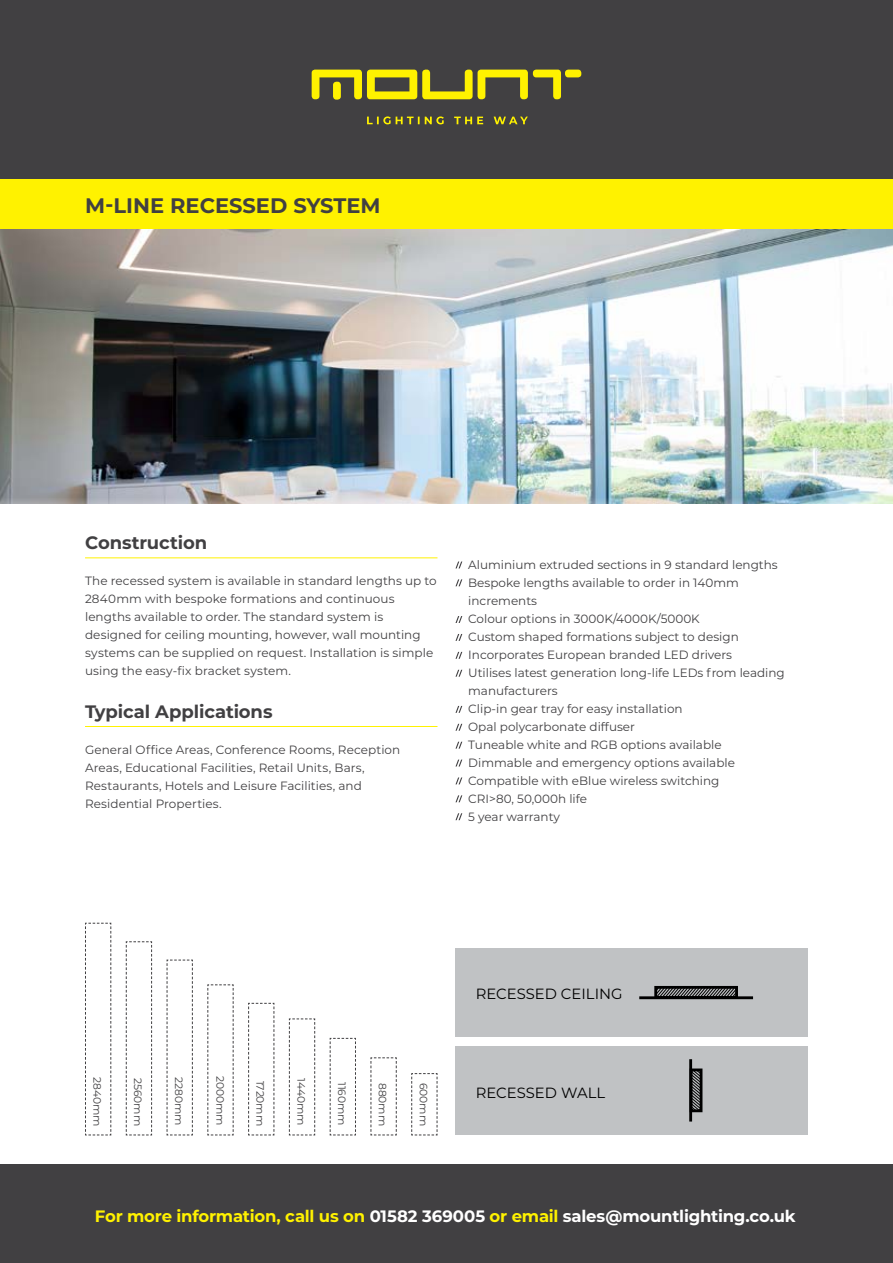
<style>
.page{position:relative;width:893px;height:1263px;background:#fff}
.page>*{position:absolute;margin:0;border:0;box-sizing:border-box;transform-origin:0 0}
.t1{font:700 21px "Montserrat";color:#414042}
.t2{font:700 18px "Montserrat";letter-spacing:-.005em;color:#414042}
.t3{font:700 16.5px "Montserrat";letter-spacing:-.015em;color:#fff}
.t4{font:14.85px "Montserrat";color:#000}
.t5{font:12px/18px "Montserrat";color:#414042}
.t6{font:10.65px "Montserrat";letter-spacing:-.01em;color:#414042}
.s1{color:#fff200}
</style>
<div class="page">
<div style="left:0;top:179px;width:893px;height:51px;background:#fff200"></div>
<div style="left:0;top:0;width:893px;height:179px;background:#414042"></div>
<svg style="left:367px;top:116px;width:161px;height:8px"></svg>
<svg style="left:312px;top:70px;width:269px;height:30px"></svg>
<div style="left:0;top:1164px;width:893px;height:99px;background:#414042"></div>
<svg style="left:455px;top:561px;width:7px;height:7px"></svg>
<svg style="left:455px;top:579px;width:7px;height:7px"></svg>
<svg style="left:455px;top:616px;width:7px;height:7px"></svg>
<svg style="left:455px;top:634px;width:7px;height:7px"></svg>
<svg style="left:455px;top:652px;width:7px;height:7px"></svg>
<svg style="left:455px;top:670px;width:7px;height:7px"></svg>
<svg style="left:455px;top:706px;width:7px;height:7px"></svg>
<svg style="left:455px;top:742px;width:7px;height:7px"></svg>
<svg style="left:455px;top:760px;width:7px;height:6px"></svg>
<svg style="left:455px;top:777px;width:7px;height:7px"></svg>
<svg style="left:455px;top:795px;width:7px;height:7px"></svg>
<svg style="left:455px;top:813px;width:7px;height:7px"></svg>
<svg style="left:455px;top:724px;width:7px;height:7px"></svg>
<hr style="left:85px;top:557px;width:352px;height:1px;background:#fff200">
<hr style="left:85px;top:726px;width:352px;height:1px;background:#fff200">
<svg style="left:85px;top:922px;width:27px;height:214px"></svg>
<svg style="left:125px;top:941px;width:27px;height:195px"></svg>
<svg style="left:166px;top:959px;width:27px;height:177px"></svg>
<svg style="left:207px;top:984px;width:27px;height:152px"></svg>
<svg style="left:248px;top:1002px;width:27px;height:134px"></svg>
<svg style="left:288px;top:1018px;width:28px;height:118px"></svg>
<svg style="left:329px;top:1037px;width:27px;height:99px"></svg>
<svg style="left:370px;top:1057px;width:27px;height:79px"></svg>
<svg style="left:411px;top:1073px;width:27px;height:63px"></svg>
<div style="left:455px;top:1046px;width:353px;height:89px;background:#c0c2c4"></div>
<svg style="left:694px;top:1072px;width:4px;height:36px"></svg>
<div style="left:690px;top:1068px;width:12px;height:44px;border:3px solid #000"></div>
<hr style="left:689px;top:1059px;width:3px;height:62px;background:#000">
<div style="left:456px;top:948px;width:352px;height:89px;background:#c0c2c4"></div>
<svg style="left:658px;top:990px;width:76px;height:5px"></svg>
<div style="left:654px;top:986px;width:84px;height:13px;border:3px solid #000"></div>
<hr style="left:639px;top:996px;width:114px;height:3px;background:#000">
<img style="left:0;top:230px;width:893px;height:273px">
<h1 class="t1" style="left:85px;top:190px;width:297px">M-LINE RECESSED SYSTEM</h1>
<h2 class="t2" style="left:85px;top:530px;width:124px">Construction</h2>
<p class="t5" style="left:85px;top:571px;width:353px">The recessed system is available in standard lengths up to 2840mm with bespoke formations and continuous lengths available to order. The standard system is designed for ceiling mounting, however, wall mounting systems can be supplied on request. Installation is simple using the easy-fix bracket system.</p>
<h2 class="t2" style="left:85px;top:698px;width:189px">Typical Applications</h2>
<p class="t5" style="left:85px;top:740px;width:317px">General Office Areas, Conference Rooms, Reception Areas, Educational Facilities, Retail Units, Bars, Restaurants, Hotels and Leisure Facilities, and Residential Properties.</p>
<p class="t5" style="left:468px;top:556px;width:318px">Aluminium extruded sections in 9 standard lengths Bespoke lengths available to order in 140mm increments<br>Colour options in 3000K/4000K/5000K<br>Custom shaped formations subject to design Incorporates European branded LED drivers<br>Utilises latest generation long-life LEDs from leading manufacturers<br>Clip-in gear tray for easy installation<br>Opal polycarbonate diffuser<br>Tuneable white and RGB options available Dimmable and emergency options available Compatible with eBlue wireless switching<br>CRI&gt;80, 50,000h life<br>5 year warranty</p>
<p class="t4" style="left:476px;top:984px;width:148px">RECESSED CEILING</p>
<p class="t6" style="left:105px;top:1077px;width:51px;rotate:90deg">2840mm</p>
<p class="t6" style="left:145px;top:1078px;width:49px;rotate:90deg">2560mm</p>
<p class="t6" style="left:186px;top:1077px;width:50px;rotate:90deg">2280mm</p>
<p class="t6" style="left:228px;top:1076px;width:51px;rotate:90deg">2000mm</p>
<p class="t6" style="left:308px;top:1078px;width:49px;rotate:90deg">1440mm</p>
<p class="t6" style="left:349px;top:1082px;width:45px;rotate:90deg">1160mm</p>
<p class="t6" style="left:390px;top:1083px;width:44px;rotate:90deg">880mm</p>
<p class="t4" style="left:476px;top:1082px;width:131px">RECESSED WALL</p>
<p class="t6" style="left:268px;top:1080px;width:47px;rotate:90deg">1720mm</p>
<p class="t6" style="left:431px;top:1083px;width:44px;rotate:90deg">600mm</p>
<h3 class="t3" style="left:95px;top:1204px;width:702px"><span class="s1">For more information, call us on</span> 01582 369005 <span class="s1">or email</span> sales@mountlighting.co.uk</h3>
</div>
